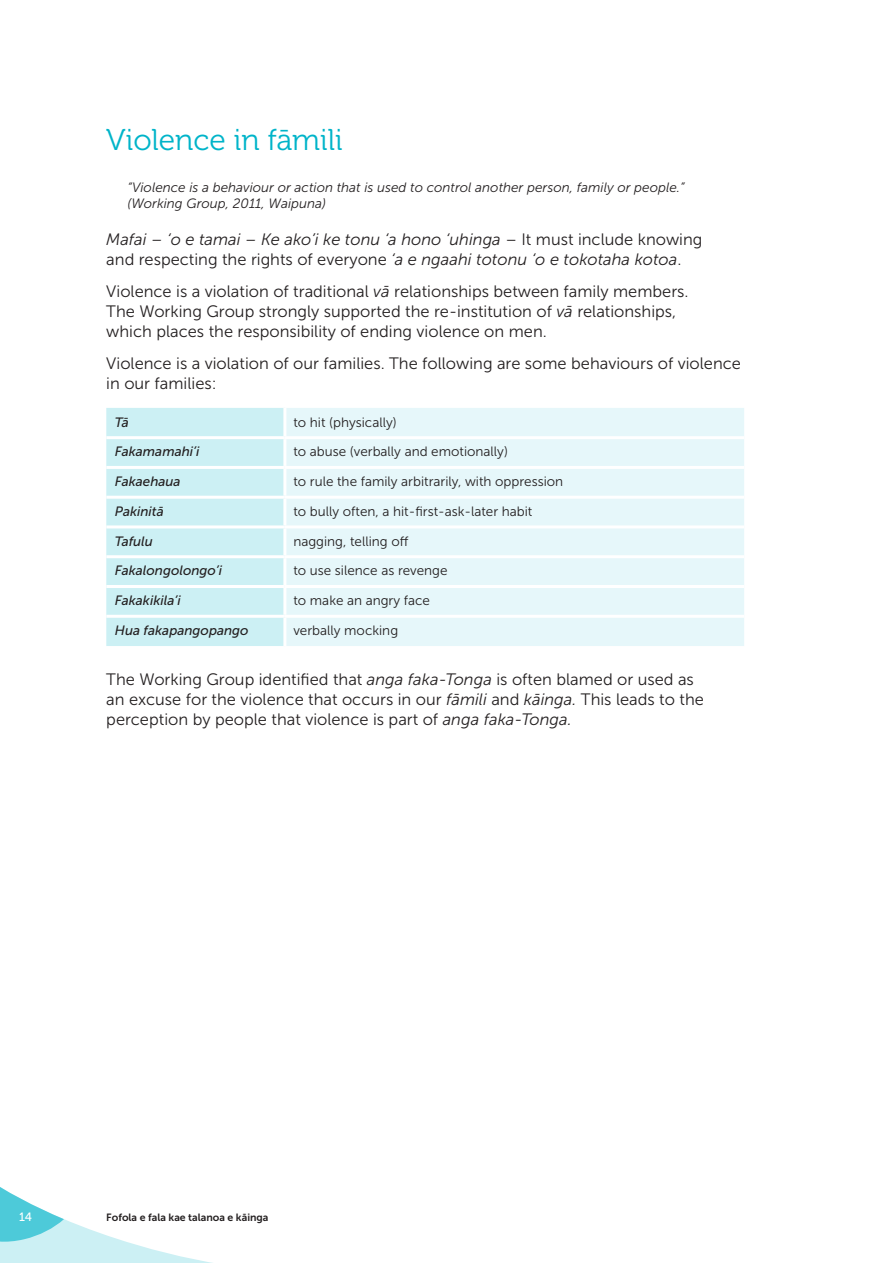
<style>
.page{position:relative;width:893px;height:1263px;background:#fff}
.page>*{position:absolute;margin:0;border:0;box-sizing:border-box;transform-origin:0 0}
.t1{font:30px "Museo 300";color:#00b4c9}
.t2{font:16.5px/19.8px "Museo Sans 300";color:#231f20}
.t3{font:italic 16.5px/19.8px "Museo Sans 300";color:#231f20}
.t4{font:13.5px "Museo Sans 300";color:#231f20}
.t5{font:italic 13.5px/16.2px "Museo Sans 300";color:#231f20}
.t6{font:italic 13.5px "Museo Sans 500";color:#231f20}
.t7{font:12px "Museo Sans 500";color:#fff}
.t8{font:10.5px "Museo Sans 700";color:#231f20}
.s1{font-style:normal}
.s2{font-style:italic}
</style>
<div class="page">
<svg style="left:0;top:1187px;width:213px;height:76px"></svg>
<div style="left:106px;top:408px;width:177px;height:238px;background:#ccf0f4"></div>
<div style="left:286px;top:408px;width:458px;height:238px;background:#e6f7fa"></div>
<hr style="left:106px;top:436px;width:179px;height:3px;background:#fff">
<hr style="left:285px;top:436px;width:459px;height:3px;background:#fff">
<hr style="left:106px;top:466px;width:179px;height:3px;background:#fff">
<hr style="left:285px;top:466px;width:459px;height:3px;background:#fff">
<hr style="left:106px;top:496px;width:179px;height:3px;background:#fff">
<hr style="left:285px;top:496px;width:459px;height:3px;background:#fff">
<hr style="left:106px;top:525px;width:179px;height:3px;background:#fff">
<hr style="left:285px;top:525px;width:459px;height:3px;background:#fff">
<hr style="left:106px;top:555px;width:179px;height:3px;background:#fff">
<hr style="left:285px;top:555px;width:459px;height:3px;background:#fff">
<hr style="left:106px;top:585px;width:179px;height:3px;background:#fff">
<hr style="left:285px;top:585px;width:459px;height:3px;background:#fff">
<hr style="left:106px;top:615px;width:179px;height:3px;background:#fff">
<hr style="left:285px;top:615px;width:459px;height:3px;background:#fff">
<h1 class="t1" style="left:106px;top:124px;width:238px">Violence in fāmili</h1>
<p class="t5" style="left:128px;top:179px;width:559px">“Violence is a behaviour or action that is used to control another person, family or people.” (Working Group, 2011, Waipuna)</p>
<p class="t3" style="left:106px;top:229px;width:598px">Mafai – ‘o e tamai – Ke ako’i ke tonu ‘a hono ‘uhinga <span class="s1">– It must include knowing and respecting the rights of everyone</span> ‘a e ngaahi totonu ‘o e tokotaha kotoa<span class="s1">.</span></p>
<p class="t2" style="left:106px;top:282px;width:584px">Violence is a violation of traditional <span class="s2">vā</span> relationships between family members.<br>The Working Group strongly supported the re-institution of <span class="s2">vā</span> relationships, which places the responsibility of ending violence on men.</p>
<p class="t2" style="left:106px;top:354px;width:636px">Violence is a violation of our families. The following are some behaviours of violence in our families:</p>
<p class="t6" style="left:115px;top:414px;width:16px">Tā</p>
<p class="t4" style="left:293px;top:415px;width:105px">to hit (physically)</p>
<p class="t6" style="left:115px;top:444px;width:86px">Fakamamahi’i</p>
<p class="t4" style="left:293px;top:444px;width:216px">to abuse (verbally and emotionally)</p>
<p class="t6" style="left:115px;top:474px;width:67px">Fakaehaua</p>
<p class="t4" style="left:293px;top:474px;width:271px">to rule the family arbitrarily, with oppression</p>
<p class="t6" style="left:115px;top:504px;width:51px">Pakinitā</p>
<p class="t4" style="left:293px;top:504px;width:241px">to bully often, a hit-first-ask-later habit</p>
<p class="t6" style="left:115px;top:534px;width:40px">Tafulu</p>
<p class="t4" style="left:293px;top:534px;width:116px">nagging, telling off</p>
<p class="t6" style="left:115px;top:563px;width:109px">Fakalongolongo’i</p>
<p class="t4" style="left:293px;top:563px;width:156px">to use silence as revenge</p>
<p class="t6" style="left:115px;top:593px;width:67px">Fakakikila’i</p>
<p class="t4" style="left:293px;top:593px;width:138px">to make an angry face</p>
<p class="t6" style="left:115px;top:623px;width:135px">Hua fakapangopango</p>
<p class="t4" style="left:293px;top:623px;width:106px">verbally mocking</p>
<p class="t2" style="left:106px;top:670px;width:599px">The Working Group identified that <span class="s2">anga faka-Tonga</span> is often blamed or used as an excuse for the violence that occurs in our <span class="s2">fāmili</span> and <span class="s2">kāinga.</span> This leads to the perception by people that violence is part of <span class="s2">anga faka-Tonga.</span></p>
<p class="t7" style="left:19px;top:1210px;width:14px">14</p>
<p class="t8" style="left:106px;top:1211px;width:164px">Fofola e fala kae talanoa e kāinga</p>
</div>
